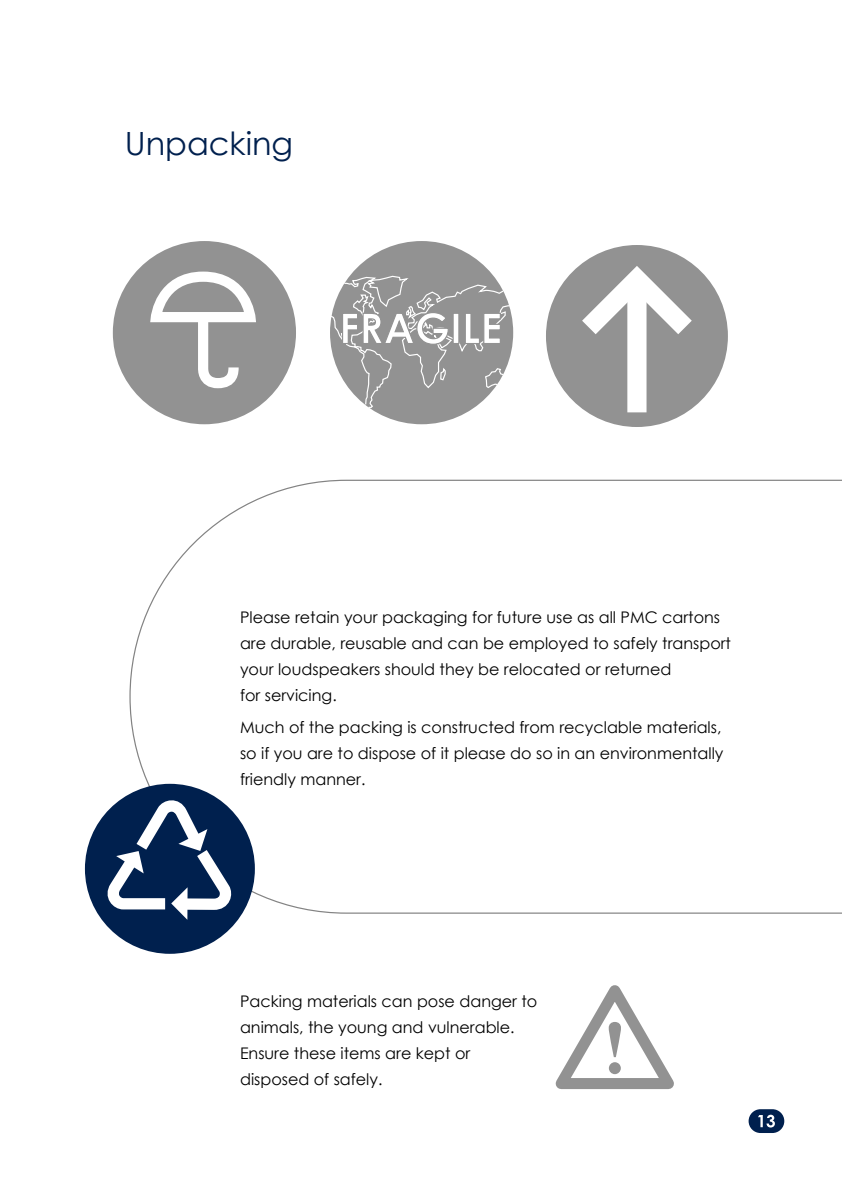
<style>
.page{position:relative;width:842px;height:1191px;background:#fff}
.page>*{position:absolute;margin:0;border:0;box-sizing:border-box;transform-origin:0 0}
.t1{font:700 73px "Optima";color:#000}
.t2{font:32px "Century Gothic";color:#00204e}
.t3{font:16px/26px "Century Gothic";color:#000}
</style>
<div class="page">
<div style="left:113px;top:241px;width:183px;height:183px;background:#929292;border-radius:50%"></div>
<svg style="left:150px;top:271px;width:106px;height:118px"></svg>
<div style="left:330px;top:241px;width:183px;height:183px;background:#929292;border-radius:50%"></div>
<svg style="left:330px;top:275px;width:181px;height:133px"></svg>
<div style="left:546px;top:245px;width:182px;height:182px;background:#929292;border-radius:50%"></div>
<div style="left:627px;top:289px;width:19px;height:123px;background:#fff"></div>
<svg style="left:562px;top:252px;width:150px;height:102px"></svg>
<div style="left:749px;top:1109px;width:35px;height:24px;background:#00204e;border-radius:12px"></div>
<svg style="left:758px;top:1114px;width:17px;height:13px"></svg>
<svg style="left:129px;top:479px;width:713px;height:434px"></svg>
<div style="left:85px;top:784px;width:170px;height:169px;background:#00204e;border-radius:50%"></div>
<svg style="left:106px;top:790px;width:137px;height:129px"></svg>
<svg style="left:556px;top:985px;width:118px;height:104px"></svg>
<h2 class="t2" style="left:125px;top:121px;width:170px">Unpacking</h2>
<p class="t3" style="left:240px;top:604px;width:492px">Please retain your packaging for future use as all PMC cartons are durable, reusable and can be employed to safely transport your loudspeakers should they be relocated or returned<br>for servicing.</p>
<p class="t3" style="left:240px;top:714px;width:485px">Much of the packing is constructed from recyclable materials, so if you are to dispose of it please do so in an environmentally friendly manner.</p>
<p class="t3" style="left:240px;top:987px;width:299px">Packing materials can pose danger to animals, the young and vulnerable.<br>Ensure these items are kept or disposed of safely.</p>
<h1 class="t1" style="left:603px;top:1005px;width:26px">!</h1>
</div>
